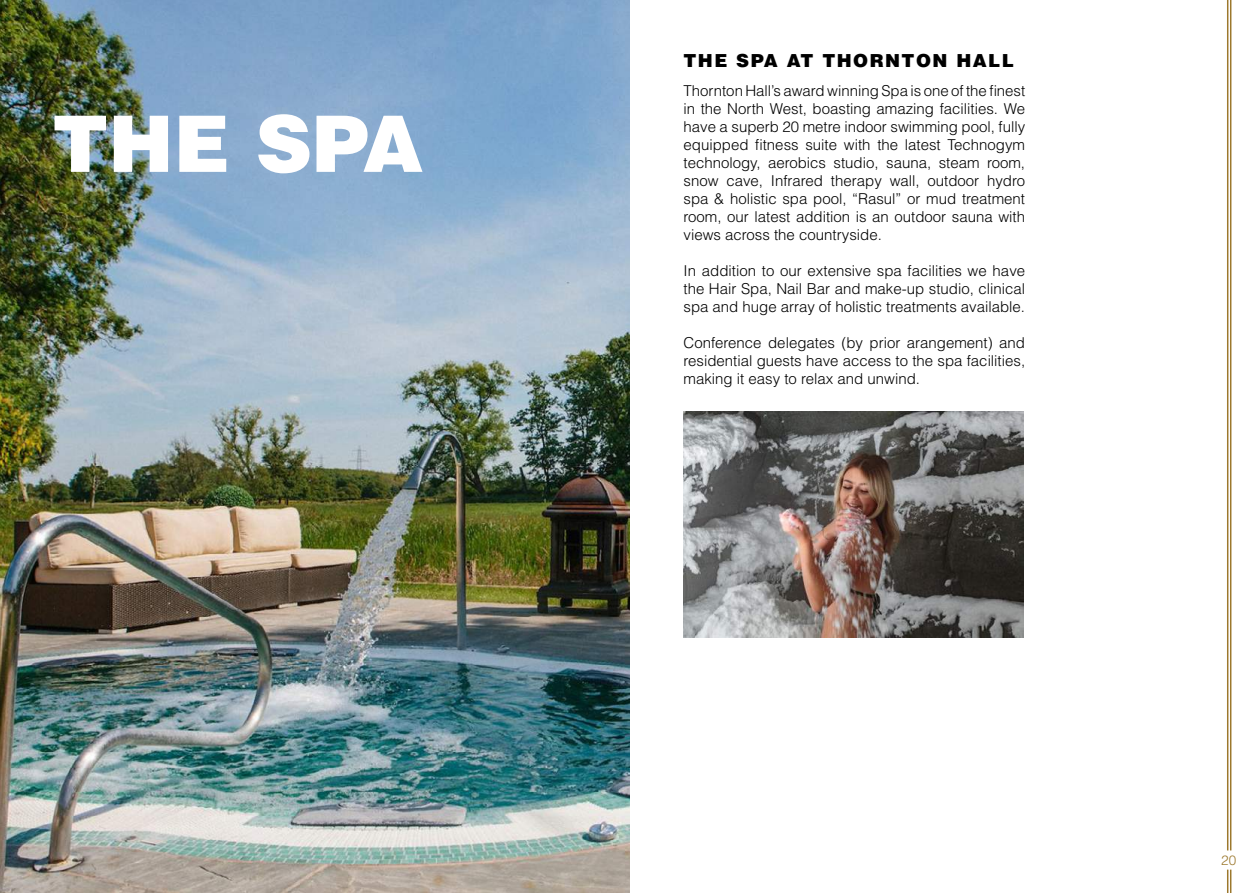
<style>
.page{position:relative;width:1259px;height:893px;background:#fff}
.page>*{position:absolute;margin:0;border:0;box-sizing:border-box;transform-origin:0 0}
.t1{font:900 78px "Helvetica LT Std";color:#fff}
.t2{font:900 18px "Helvetica LT Std";letter-spacing:.08em;color:#000}
.t3{font:300 15px/18px "Helvetica LT Std";color:#000;text-align:justify}
.t4{font:300 13.5px "Helvetica LT Std";color:#9c782d}
</style>
<div class="page">
<img style="left:0;top:0;width:629px;height:893px">
<img style="left:683px;top:411px;width:340px;height:227px">
<hr style="left:1230px;top:0;width:1px;height:850px;background:#9c782d">
<hr style="left:1227px;top:0;width:1px;height:850px;background:#9c782d">
<svg style="left:1227px;top:870px;width:4px;height:23px"></svg>
<h1 class="t1" style="left:52px;top:93px;width:373px">THE SPA</h1>
<p class="t2" style="left:683px;top:49px;width:332px">THE SPA AT THORNTON HALL</p>
<p class="t3" style="left:683px;top:81px;width:343px">Thornton Hall’s award winning Spa is one of the finest in the North West, boasting amazing facilities. We have a superb 20 metre indoor swimming pool, fully equipped fitness suite with the latest Technogym technology, aerobics studio, sauna, steam room, snow cave, Infrared therapy wall, outdoor hydro spa &amp; holistic spa pool, “Rasul” or mud treatment room, our latest addition is an outdoor sauna with views across the countryside.</p>
<p class="t3" style="left:683px;top:261px;width:343px">In addition to our extensive spa facilities we have the Hair Spa, Nail Bar and make-up studio, clinical spa and huge array of holistic treatments available.</p>
<p class="t3" style="left:683px;top:333px;width:343px">Conference delegates (by prior arangement) and residential guests have access to the spa facilities, making it easy to relax and unwind.</p>
<p class="t4" style="left:1221px;top:852px;width:17px">20</p>
</div>
